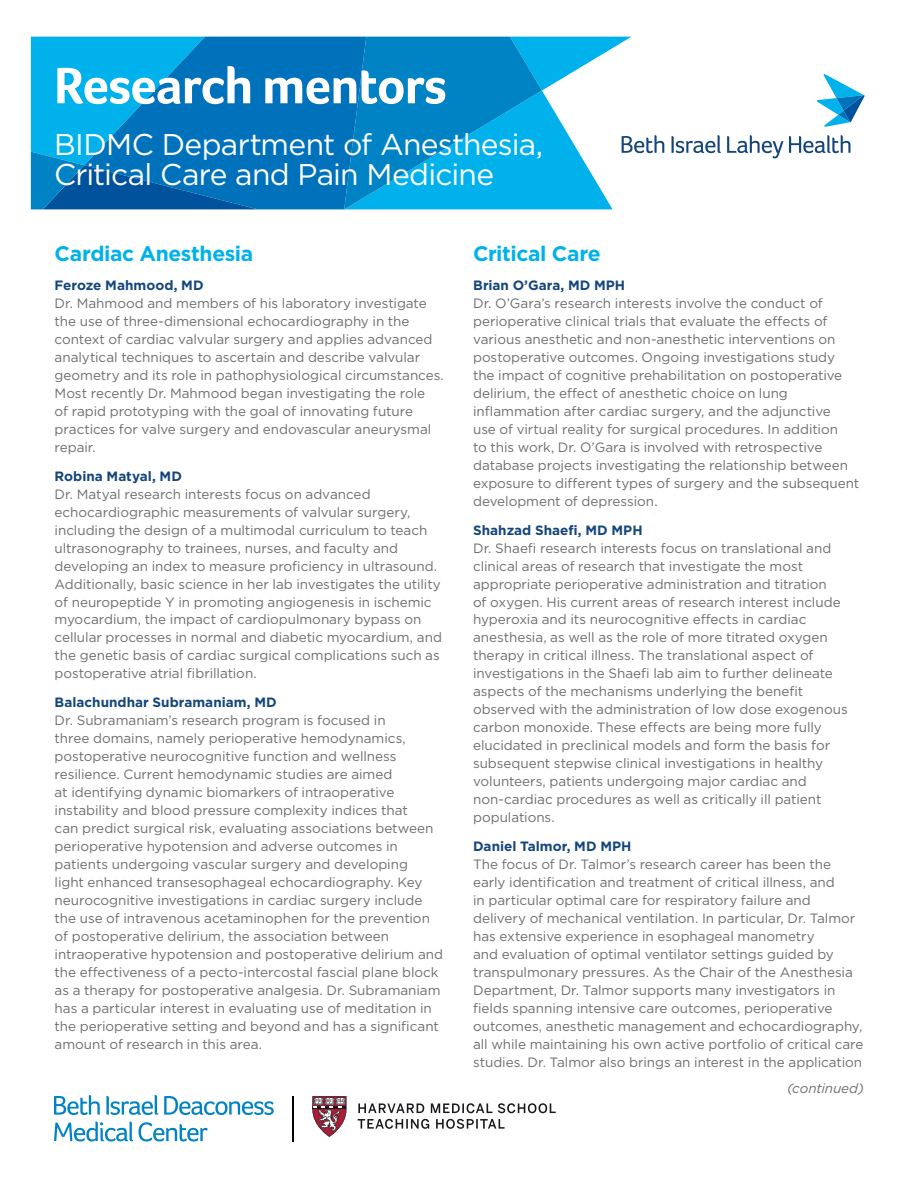
<style>
.page{position:relative;width:918px;height:1188px;background:#fff}
.page>*{position:absolute;margin:0;border:0;box-sizing:border-box;transform-origin:0 0}
.t1{font:700 52.5px "Foco";letter-spacing:-.025em;color:#fff}
.t2{font:30px/30px "Gotham";letter-spacing:-.025em;color:#fff}
.t3{font:700 21px "Gotham";letter-spacing:-.02em;color:#00b1eb}
.t4{font:13.5px/18px "Gotham";letter-spacing:-.005em;color:#6d6e71}
.t5{font:700 13.5px "Gotham";letter-spacing:.005em;color:#14467c}
.t6{font:italic 13.5px "Gotham";letter-spacing:-.005em;color:#6d6e71}
</style>
<div class="page">
<div style="left:258px;top:37px;width:86px;height:172px;background:#0072bc"></div>
<svg style="left:31px;top:37px;width:227px;height:172px;background:#0086c9"></svg>
<svg style="left:344px;top:37px;width:320px;height:172px"></svg>
<svg style="left:672px;top:135px;width:49px;height:18px"></svg>
<svg style="left:727px;top:135px;width:124px;height:23px"></svg>
<svg style="left:817px;top:74px;width:48px;height:53px"></svg>
<svg style="left:312px;top:1096px;width:34px;height:41px"></svg>
<svg style="left:358px;top:1119px;width:147px;height:10px"></svg>
<svg style="left:358px;top:1103px;width:198px;height:10px"></svg>
<hr style="left:292px;top:1096px;width:2px;height:45px;background:#000">
<svg style="left:54px;top:1095px;width:46px;height:20px"></svg>
<svg style="left:106px;top:1095px;width:52px;height:20px"></svg>
<svg style="left:164px;top:1096px;width:110px;height:19px"></svg>
<svg style="left:54px;top:1122px;width:79px;height:20px"></svg>
<svg style="left:139px;top:1122px;width:69px;height:20px"></svg>
<h1 class="t1" style="left:54px;top:51px;width:394px">Research mentors</h1>
<h2 class="t2" style="left:54px;top:129px;width:491px">BIDMC Department of Anesthesia,<br>Critical Care and Pain Medicine</h2>
<h3 class="t3" style="left:55px;top:240px;width:200px">Cardiac Anesthesia</h3>
<p class="t5" style="left:55px;top:276px;width:150px">Feroze Mahmood, MD</p>
<p class="t4" style="left:55px;top:294px;width:391px">Dr. Mahmood and members of his laboratory investigate the use of three-dimensional echocardiography in the context of cardiac valvular surgery and applies advanced analytical techniques to ascertain and describe valvular geometry and its role in pathophysiological circumstances.<br>Most recently Dr. Mahmood began investigating the role<br>of rapid prototyping with the goal of innovating future practices for valve surgery and endovascular aneurysmal repair.</p>
<p class="t5" style="left:55px;top:467px;width:129px">Robina Matyal, MD</p>
<p class="t4" style="left:55px;top:484px;width:389px">Dr. Matyal research interests focus on advanced echocardiographic measurements of valvular surgery, including the design of a multimodal curriculum to teach ultrasonography to trainees, nurses, and faculty and developing an index to measure proficiency in ultrasound.<br>Additionally, basic science in her lab investigates the utility of neuropeptide Y in promoting angiogenesis in ischemic myocardium, the impact of cardiopulmonary bypass on cellular processes in normal and diabetic myocardium, and the genetic basis of cardiac surgical complications such as postoperative atrial fibrillation.</p>
<p class="t5" style="left:55px;top:694px;width:224px">Balachundhar Subramaniam, MD</p>
<p class="t4" style="left:55px;top:711px;width:390px">Dr. Subramaniam’s research program is focused in<br>three domains, namely perioperative hemodynamics, postoperative neurocognitive function and wellness resilience. Current hemodynamic studies are aimed<br>at identifying dynamic biomarkers of intraoperative instability and blood pressure complexity indices that<br>can predict surgical risk, evaluating associations between perioperative hypotension and adverse outcomes in patients undergoing vascular surgery and developing<br>light enhanced transesophageal echocardiography. Key neurocognitive investigations in cardiac surgery include the use of intravenous acetaminophen for the prevention of postoperative delirium, the association between intraoperative hypotension and postoperative delirium and the effectiveness of a pecto-intercostal fascial plane block as a therapy for postoperative analgesia. Dr. Subramaniam has a particular interest in evaluating use of meditation in the perioperative setting and beyond and has a significant amount of research in this area.</p>
<h3 class="t3" style="left:473px;top:240px;width:129px">Critical Care</h3>
<p class="t5" style="left:473px;top:276px;width:154px">Brian O’Gara, MD MPH</p>
<p class="t4" style="left:473px;top:294px;width:388px">Dr. O’Gara’s research interests involve the conduct of perioperative clinical trials that evaluate the effects of various anesthetic and non-anesthetic interventions on postoperative outcomes. Ongoing investigations study the impact of cognitive prehabilitation on postoperative delirium, the effect of anesthetic choice on lung inflammation after cardiac surgery, and the adjunctive<br>use of virtual reality for surgical procedures. In addition<br>to this work, Dr. O’Gara is involved with retrospective database projects investigating the relationship between exposure to different types of surgery and the subsequent development of depression.</p>
<p class="t5" style="left:473px;top:521px;width:171px">Shahzad Shaefi, MD MPH</p>
<p class="t4" style="left:473px;top:538px;width:376px">Dr. Shaefi research interests focus on translational and clinical areas of research that investigate the most appropriate perioperative administration and titration<br>of oxygen. His current areas of research interest include hyperoxia and its neurocognitive effects in cardiac anesthesia, as well as the role of more titrated oxygen therapy in critical illness. The translational aspect of investigations in the Shaefi lab aim to further delineate aspects of the mechanisms underlying the benefit observed with the administration of low dose exogenous carbon monoxide. These effects are being more fully elucidated in preclinical models and form the basis for subsequent stepwise clinical investigations in healthy volunteers, patients undergoing major cardiac and non-cardiac procedures as well as critically ill patient populations.</p>
<p class="t5" style="left:473px;top:838px;width:160px">Daniel Talmor, MD MPH</p>
<p class="t4" style="left:473px;top:855px;width:392px">The focus of Dr. Talmor’s research career has been the early identification and treatment of critical illness, and<br>in particular optimal care for respiratory failure and delivery of mechanical ventilation. In particular, Dr. Talmor has extensive experience in esophageal manometry<br>and evaluation of optimal ventilator settings guided by transpulmonary pressures. As the Chair of the Anesthesia Department, Dr. Talmor supports many investigators in fields spanning intensive care outcomes, perioperative outcomes, anesthetic management and echocardiography, all while maintaining his own active portfolio of critical care studies. Dr. Talmor also brings an interest in the application</p>
<p class="t6" style="left:787px;top:1080px;width:78px">(continued)</p>
</div>
